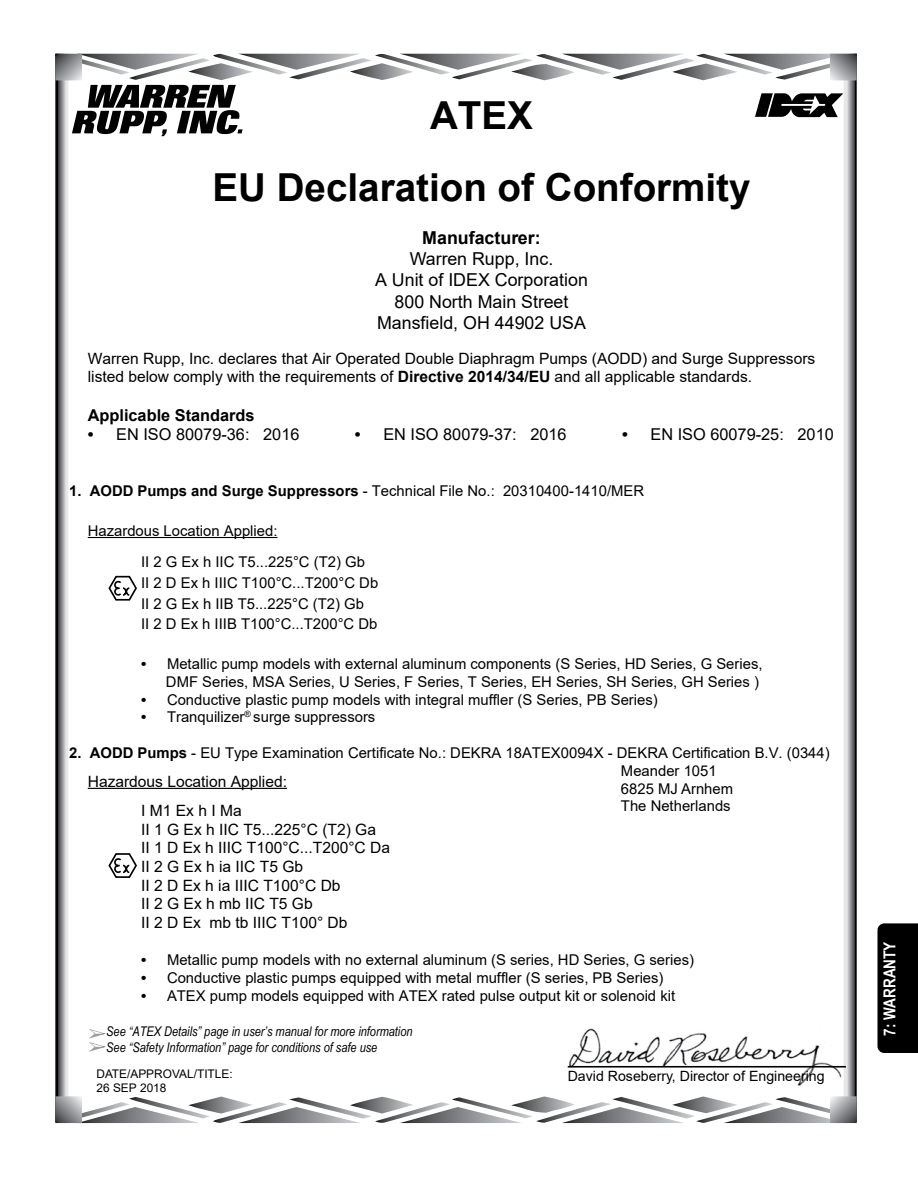
<style>
.page{position:relative;width:918px;height:1188px;background:#fff}
.page>*{position:absolute;margin:0;border:0;box-sizing:border-box;transform-origin:0 0}
.t1{font:700 38.55px "Arial";color:#000}
.t2{font:17.85px/21.3px "Arial";color:#000;text-align:center}
.t3{font:700 17.85px "Arial";color:#000}
.t4{font:700 16.5px "Arial Narrow";color:#fff}
.t5{font:16.35px "Arial";color:#000}
.t6{font:700 16.35px "Arial";color:#000}
.t7{font:15.6px/18.8px "Arial";color:#000}
.t8{font:14.85px/17.9px "Arial";color:#000}
.t9{font:14.1px "Arial";color:#000}
.t10{font:italic 13.35px/16px "Arial Narrow";color:#000}
.t11{font:11.85px/14.2px "Arial";color:#000}
.s1{font-weight:700}
</style>
<div class="page">
<svg style="left:844px;top:136px;width:13px;height:960px"></svg>
<svg style="left:55px;top:136px;width:13px;height:960px"></svg>
<svg style="left:55px;top:1096px;width:802px;height:27px"></svg>
<svg style="left:55px;top:54px;width:802px;height:82px"></svg>
<img style="left:567px;top:1028px;width:276px;height:58px">
<hr style="left:568px;top:1066px;width:278px;height:2px;background:#000">
<hr style="left:88px;top:537px;width:190px;height:1px;background:#000">
<hr style="left:88px;top:788px;width:199px;height:1px;background:#000">
<svg style="left:89px;top:1029px;width:17px;height:23px"></svg>
<svg style="left:108px;top:576px;width:29px;height:25px"></svg>
<svg style="left:108px;top:853px;width:29px;height:25px"></svg>
<div style="left:878px;top:923px;width:40px;height:130px;background:#000"></div>
<h1 class="t1" style="left:430px;top:88px;width:104px">ATEX</h1>
<h1 class="t1" style="left:212px;top:160px;width:540px">EU Declaration of Conformity</h1>
<p class="t3" style="left:422px;top:225px;width:120px">Manufacturer:</p>
<p class="t2" style="left:375px;top:248px;width:214px">Warren Rupp, Inc.<br>A Unit of IDEX Corporation<br>800 North Main Street<br>Mansfield, OH 44902 USA</p>
<p class="t7" style="left:88px;top:349px;width:729px">Warren Rupp, Inc. declares that Air Operated Double Diaphragm Pumps (AODD) and Surge Suppressors listed below comply with the requirements of <span class="s1">Directive 2014/34/EU</span> and all applicable standards.</p>
<p class="t6" style="left:88px;top:403px;width:168px">Applicable Standards</p>
<p class="t5" style="left:88px;top:423px;width:213px"><span class="s1">•</span> EN ISO 80079-36: 2016</p>
<p class="t5" style="left:355px;top:423px;width:213px"><span class="s1">•</span> EN ISO 80079-37: 2016</p>
<p class="t5" style="left:622px;top:423px;width:213px"><span class="s1">•</span> EN ISO 60079-25: 2010</p>
<p class="t8" style="left:69px;top:482px;width:576px"><span class="s1">1. AODD Pumps and Surge Suppressors</span> - Technical File No.: 20310400-1410/MER</p>
<p class="t8" style="left:141px;top:515px;width:225px;line-height:31.2px;text-indent:-53px">Hazardous Location Applied:<br>II 2 G Ex h IIC T5...225°C (T2) Gb</p>
<p class="t8" style="left:141px;top:572px;width:239px;line-height:20.9px">II 2 D Ex h IIIC T100°C...T200°C Db<br>II 2 G Ex h IIB T5...225°C (T2) Gb<br>II 2 D Ex h IIIB T100°C...T200°C Db</p>
<p class="t8" style="left:141px;top:655px;width:623px;text-align:right"><span class="s1">•</span> Metallic pump models with external aluminum components (S Series, HD Series, G Series,<br>DMF Series, MSA Series, U Series, F Series, T Series, EH Series, SH Series, GH Series )</p>
<p class="t8" style="left:141px;top:690px;width:518px"><span class="s1">•</span> Conductive plastic pump models with integral muffler (S Series, PB Series)</p>
<p class="t8" style="left:141px;top:708px;width:236px"><span class="s1">•</span> Tranquilizer<sup>®</sup> surge suppressors</p>
<p class="t8" style="left:69px;top:744px;width:762px"><span class="s1">2. AODD Pumps</span> - EU Type Examination Certificate No.: DEKRA 18ATEX0094X - DEKRA Certification B.V. (0344)</p>
<p class="t8" style="left:621px;top:762px;width:114px">Meander 1051<br>6825 MJ Arnhem<br>The Netherlands</p>
<p class="t7" style="left:88px;top:767px;width:201px;line-height:29.1px;text-align:center">Hazardous Location Applied:<br>I M1 Ex h I Ma</p>
<p class="t7" style="left:141px;top:820px;width:250px">II 1 G Ex h IIC T5...225°C (T2) Ga<br>II 1 D Ex h IIIC T100°C...T200°C Da<br>II 2 G Ex h ia IIC T5 Gb<br>II 2 D Ex h ia IIIC T100°C Db<br>II 2 G Ex h mb IIC T5 Gb<br>II 2 D Ex mb tb IIIC T100° Db</p>
<p class="t8" style="left:141px;top:951px;width:554px"><span class="s1">•</span> Metallic pump models with no external aluminum (S series, HD Series, G series)</p>
<p class="t8" style="left:141px;top:969px;width:524px"><span class="s1">•</span> Conductive plastic pumps equipped with metal muffler (S series, PB Series)</p>
<p class="t8" style="left:141px;top:987px;width:536px"><span class="s1">•</span> ATEX pump models equipped with ATEX rated pulse output kit or solenoid kit</p>
<p class="t10" style="left:106px;top:1023px;width:308px">See “ATEX Details” page in user’s manual for more information<br>See “Safety Information” page for conditions of safe use</p>
<p class="t11" style="left:97px;top:1066px;width:138px">DATE/APPROVAL/TITLE:<br>26 SEP 2018</p>
<p class="t9" style="left:568px;top:1067px;width:258px">David Roseberry, Director of Engineering</p>
<p class="t4" style="left:877px;top:1036px;width:95px;rotate:-90deg">7: WARRANTY</p>
</div>
